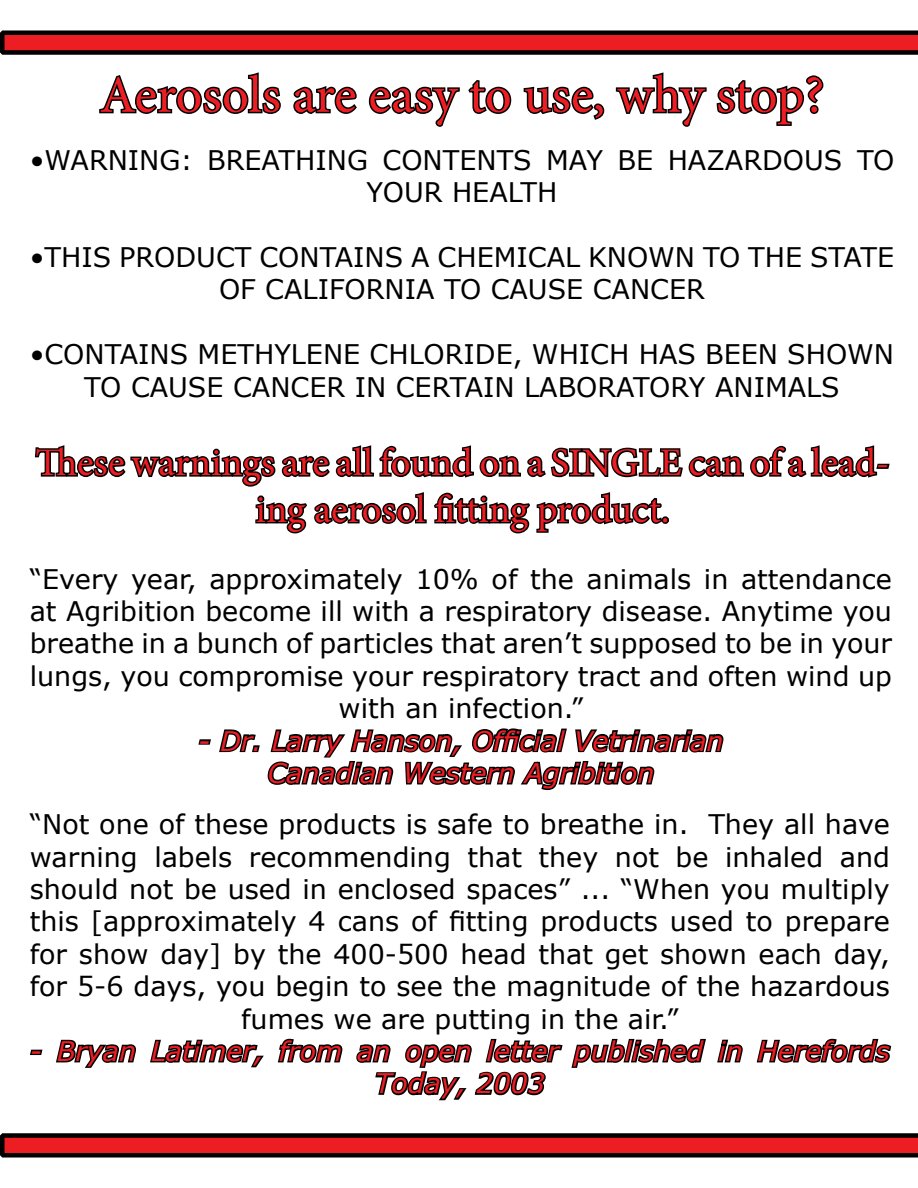
<style>
.page{position:relative;width:918px;height:1188px;background:#fff}
.page>*{position:absolute;margin:0;border:0;box-sizing:border-box;transform-origin:0 0}
.t1{font:52.5px "Minion Pro";letter-spacing:-.005em;color:#ed1d24}
.t2{font:39px/46.8px "Minion Pro";color:#ed1d24;text-align:center}
.t3{font:27px/32.4px "Verdana";color:#000;text-align:center}
.t4{font:italic 27px/32.4px "Verdana";color:#ed1d24;text-align:center}
</style>
<div class="page">
<svg style="left:0;top:30px;width:918px;height:25px;background:#97191d"></svg>
<svg style="left:0;top:1133px;width:918px;height:25px;background:#97191d"></svg>
<svg style="left:99px;top:72px;width:182px;height:42px"></svg>
<svg style="left:293px;top:86px;width:64px;height:28px"></svg>
<svg style="left:368px;top:86px;width:92px;height:41px"></svg>
<svg style="left:468px;top:80px;width:44px;height:34px"></svg>
<svg style="left:523px;top:86px;width:82px;height:34px"></svg>
<svg style="left:615px;top:72px;width:92px;height:55px"></svg>
<svg style="left:716px;top:77px;width:108px;height:49px"></svg>
<svg style="left:35px;top:445px;width:855px;height:89px"></svg>
<div style="left:662px;top:516px;width:7px;height:8px;border:3px solid #000;border-radius:50%"></div>
<svg style="left:198px;top:728px;width:526px;height:63px"></svg>
<svg style="left:30px;top:1049px;width:13px;height:7px"></svg>
<svg style="left:56px;top:1039px;width:80px;height:29px"></svg>
<svg style="left:150px;top:1039px;width:114px;height:29px"></svg>
<svg style="left:277px;top:1038px;width:66px;height:25px"></svg>
<svg style="left:571px;top:1038px;width:135px;height:30px"></svg>
<svg style="left:717px;top:1039px;width:26px;height:24px"></svg>
<svg style="left:756px;top:1038px;width:136px;height:25px"></svg>
<svg style="left:356px;top:1038px;width:207px;height:63px"></svg>
<h1 class="t1" style="left:100px;top:60px;width:726px">Aerosols are easy to use, why stop?</h1>
<p class="t3" style="left:30px;top:143px;width:866px">•WARNING: BREATHING CONTENTS MAY BE HAZARDOUS TO<br>YOUR HEALTH</p>
<p class="t3" style="left:30px;top:240px;width:866px">•THIS PRODUCT CONTAINS A CHEMICAL KNOWN TO THE STATE<br>OF CALIFORNIA TO CAUSE CANCER</p>
<p class="t3" style="left:30px;top:337px;width:866px">•CONTAINS METHYLENE CHLORIDE, WHICH HAS BEEN SHOWN<br>TO CAUSE CANCER IN CERTAIN LABORATORY ANIMALS</p>
<h2 class="t2" style="left:35px;top:439px;width:856px">These warnings are all found on a SINGLE can of a lead&shy;ing aerosol fitting product.</h2>
<p class="t3" style="left:30px;top:562px;width:864px">“Every year, approximately 10% of the animals in attendance at Agribition become ill with a respiratory disease. Anytime you breathe in a bunch of particles that aren’t supposed to be in your lungs, you compromise your respiratory tract and often wind up with an infection.”</p>
<p class="t4" style="left:198px;top:724px;width:527px">- Dr. Larry Hanson, Official Vetrinarian<br>Canadian Western Agribition</p>
<p class="t3" style="left:30px;top:807px;width:862px">“Not one of these products is safe to breathe in. They all have warning labels recommending that they not be inhaled and should not be used in enclosed spaces” ... “When you multiply this [approximately 4 cans of fitting products used to prepare for show day] by the 400-500 head that get shown each day, for 5-6 days, you begin to see the magnitude of the hazardous fumes we are putting in the air.”</p>
<p class="t4" style="left:30px;top:1034px;width:862px">- Bryan Latimer, from an open letter published in Herefords<br>Today, 2003</p>
</div>
